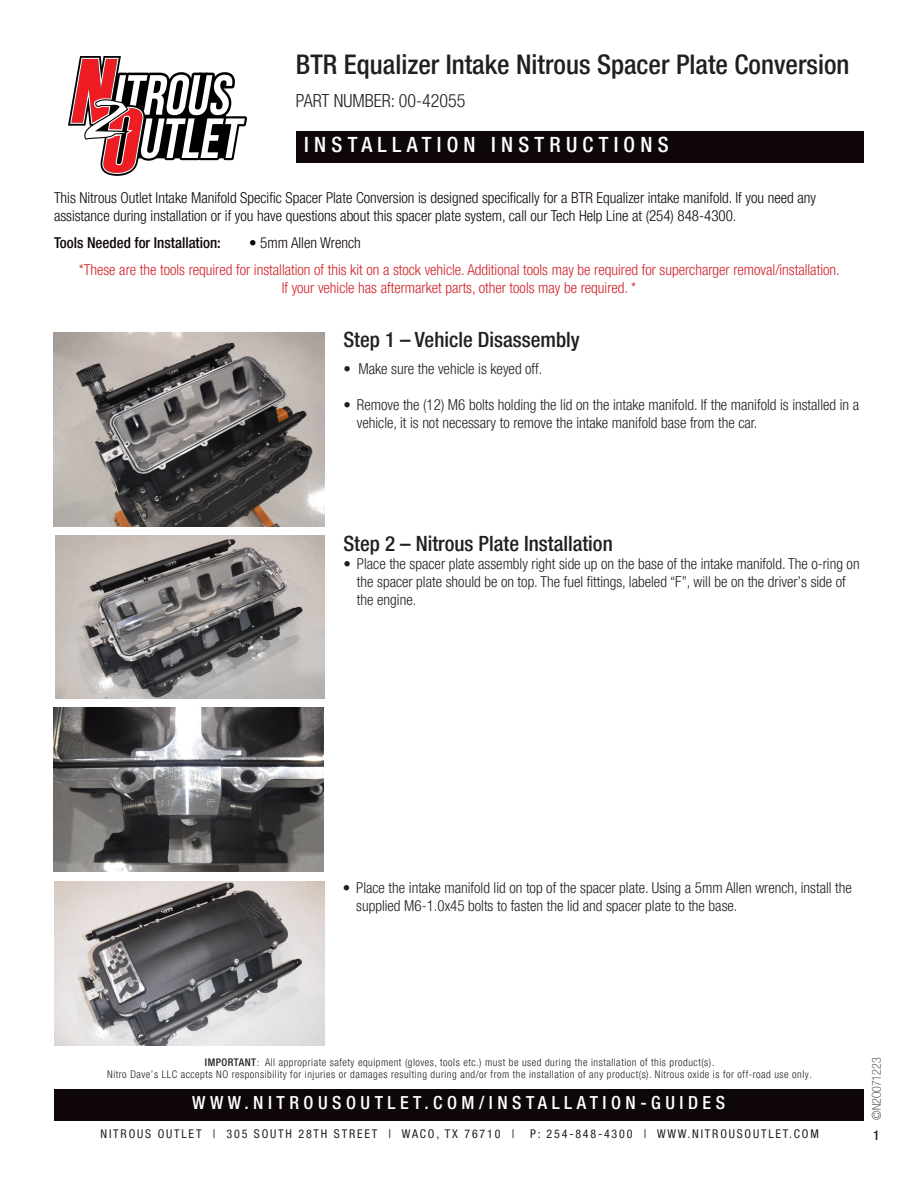
<style>
.page{position:relative;width:918px;height:1188px;background:#fff}
.page>*{position:absolute;margin:0;border:0;box-sizing:border-box;transform-origin:0 0}
.t1{font:500 condensed 27px "Helvetica Neue LT Pro";color:#231f20}
.t2{font:500 condensed 21px "Helvetica Neue LT Pro";color:#231f20}
.t3{font:500 condensed 21px "Helvetica Neue LT Pro";letter-spacing:.25em;color:#fff}
.t4{font:500 condensed 18px "Helvetica Neue LT Pro";letter-spacing:.25em;color:#fff}
.t5{font:300 condensed 18px "Helvetica Neue LT Pro";color:#231f20}
.t6{font:300 condensed 15px/18px "Helvetica Neue LT Pro";color:#231f20}
.t7{font:300 condensed 15px/18px "Helvetica Neue LT Pro";color:#0e0607}
.t8{font:300 condensed 15px "Helvetica Neue LT Pro";color:#d1232a}
.t9{font:500 condensed 15px "Helvetica Neue LT Pro";color:#0e0607}
.t10{font:500 condensed 13.5px "Helvetica Neue LT Pro";color:#231f20}
.t11{font:condensed 12px "Helvetica Neue LT Pro";letter-spacing:.15em;color:#231f20}
.t12{font:100 condensed 12px "Helvetica Neue LT Pro";color:#231f20}
.t13{font:300 condensed 10.5px/12px "Helvetica Neue LT Pro";letter-spacing:.05em;color:#231f20;text-align:center}
.s1{font-weight:500}
</style>
<div class="page">
<svg style="left:68px;top:56px;width:179px;height:120px"></svg>
<div style="left:297px;top:131px;width:567px;height:32px;background:#0e0607"></div>
<div style="left:54px;top:1089px;width:810px;height:31px;background:#0e0607"></div>
<img style="left:54px;top:332px;width:270px;height:194px">
<img style="left:55px;top:882px;width:270px;height:163px">
<img style="left:55px;top:536px;width:269px;height:163px">
<img style="left:54px;top:708px;width:270px;height:163px">
<h1 class="t1" style="left:296px;top:48px;width:555px">BTR Equalizer Intake Nitrous Spacer Plate Conversion</h1>
<p class="t5" style="left:296px;top:90px;width:171px">PART NUMBER: 00-42055</p>
<h2 class="t3" style="left:304px;top:132px;width:366px">INSTALLATION INSTRUCTIONS</h2>
<p class="t7" style="left:54px;top:188px;width:764px">This Nitrous Outlet Intake Manifold Specific Spacer Plate Conversion is designed specifically for a BTR Equalizer intake manifold. If you need any assistance during installation or if you have questions about this spacer plate system, call our Tech Help Line at (254) 848-4300.</p>
<p class="t9" style="left:54px;top:233px;width:168px">Tools Needed for Installation:</p>
<p class="t7" style="left:249px;top:233px;width:113px">• 5mm Allen Wrench</p>
<p class="t8" style="left:79px;top:261px;width:763px">*These are the tools required for installation of this kit on a stock vehicle. Additional tools may be required for supercharger removal/installation.</p>
<p class="t8" style="left:282px;top:279px;width:356px">If your vehicle has aftermarket parts, other tools may be required. *</p>
<p class="t2" style="left:343px;top:327px;width:238px">Step 1 – Vehicle Disassembly</p>
<p class="t6" style="left:343px;top:360px;width:201px">• Make sure the vehicle is keyed off.</p>
<p class="t6" style="left:357px;top:396px;width:504px;text-indent:-14px">• Remove the (12) M6 bolts holding the lid on the intake manifold. If the manifold is installed in a vehicle, it is not necessary to remove the intake manifold base from the car.</p>
<p class="t2" style="left:343px;top:530px;width:271px">Step 2 – Nitrous Plate Installation</p>
<p class="t6" style="left:357px;top:554px;width:504px;text-indent:-14px">• Place the spacer plate assembly right side up on the base of the intake manifold. The o-ring on the spacer plate should be on top. The fuel fittings, labeled “F”, will be on the driver’s side of the engine.</p>
<p class="t6" style="left:356px;top:878px;width:497px;text-indent:-14px">• Place the intake manifold lid on top of the spacer plate. Using a 5mm Allen wrench, install the supplied M6-1.0x45 bolts to fasten the lid and spacer plate to the base.</p>
<p class="t13" style="left:107px;top:1056px;width:706px"><span class="s1">IMPORTANT</span>: All appropriate safety equipment (gloves, tools etc.) must be used during the installation of this product(s).<br>Nitro Dave’s LLC accepts NO responsibility for injuries or damages resulting during and/or from the installation of any product(s). Nitrous oxide is for off-road use only.</p>
<p class="t4" style="left:192px;top:1092px;width:534px">WWW.NITROUSOUTLET.COM/INSTALLATION-GUIDES</p>
<p class="t11" style="left:101px;top:1127px;width:415px">NITROUS OUTLET | 305 SOUTH 28TH STREET | WACO, TX 76710 |</p>
<p class="t11" style="left:530px;top:1127px;width:290px">P: 254-848-4300 | WWW.NITROUSOUTLET.COM</p>
<p class="t12" style="left:870px;top:1120px;width:64px;rotate:-90deg">©N2O071223</p>
<p class="t10" style="left:873px;top:1127px;width:8px">1</p>
</div>
